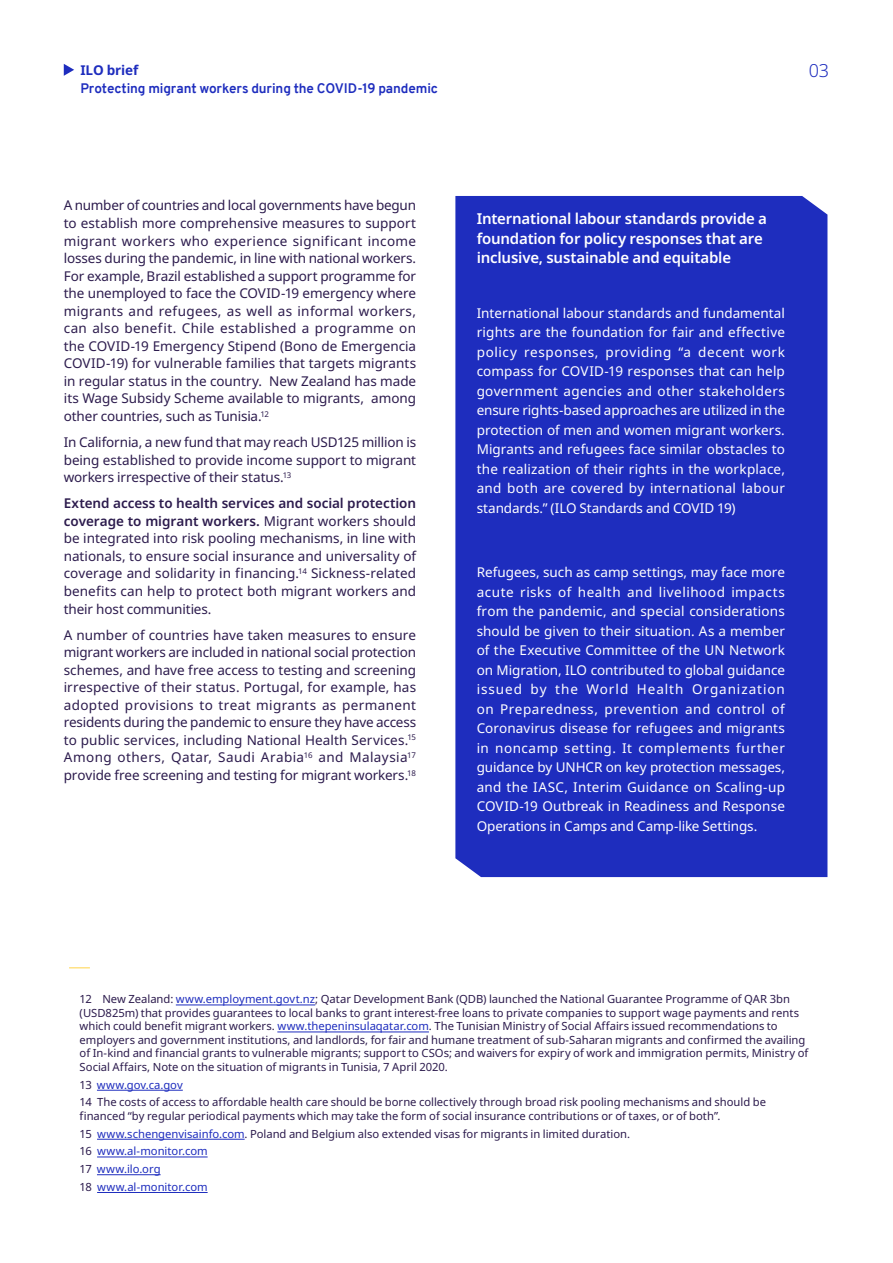
<style>
.page{position:relative;width:893px;height:1263px;background:#fff}
.page>*{position:absolute;margin:0;border:0;box-sizing:border-box;transform-origin:0 0}
.t1{font:300 18px "Noto Sans";color:#1e2dbe}
.Briefing_A4_-_Crossh{font:600 15px/19.5px "Noto Sans";letter-spacing:-.015em;color:#fff}
.Briefing_A4_-_Body{font:13.5px/17.5px "Noto Sans";letter-spacing:-.005em;color:#2c1b4d;text-align:justify}
.Briefing_A4_-_Body-2{font:13.5px/19.5px "Noto Sans";letter-spacing:-.005em;color:#fff;text-align:justify}
.Briefing_A4_-_Subhea{font:700 13.5px/18px "Overpass";letter-spacing:-.01em;color:#1e2dbe}
.Briefing_A4-caption{font:11.25px/13.5px "Noto Sans";color:#2c1b4d}
.Briefing_A4-caption-2{font:11.25px "Noto Sans";color:#1e2dbe}
.s1{font-family:"Noto Sans"}
.s2{font-weight:600}
.s3{color:#1e2dbe}
.s4{color:#2c1b4d}
</style>
<div class="page">
<svg style="left:64px;top:64px;width:10px;height:12px"></svg>
<hr style="left:176px;top:1005px;width:139px;height:1px;background:#1e2dbe">
<hr style="left:277px;top:1032px;width:152px;height:1px;background:#1e2dbe">
<hr style="left:97px;top:1090px;width:86px;height:1px;background:#1e2dbe">
<hr style="left:97px;top:1139px;width:148px;height:1px;background:#1e2dbe">
<hr style="left:97px;top:1157px;width:111px;height:1px;background:#1e2dbe">
<hr style="left:97px;top:1174px;width:64px;height:1px;background:#1e2dbe">
<hr style="left:97px;top:1192px;width:111px;height:1px;background:#1e2dbe">
<svg style="left:69px;top:967px;width:21px;height:1px"></svg>
<div style="left:455px;top:196px;width:372px;height:681px;background:#1e2dbe"></div>
<hr style="left:555px;top:514px;width:176px;height:1px;background:#1e2dbe">
<p class="Briefing_A4_-_Subhea" style="left:80px;top:61px;width:359px"><span class="s1">ILO brief<br></span>Protecting migrant workers during the COVID-19 pandemic</p>
<h1 class="t1" style="left:809px;top:57px;width:22px">03</h1>
<p class="Briefing_A4_-_Body" style="left:64px;top:197px;width:354px">A number of countries and local governments have begun to establish more comprehensive measures to support migrant workers who experience significant income losses during the pandemic, in line with national workers.<br>For example, Brazil established a support programme for the unemployed to face the COVID-19 emergency where migrants and refugees, as well as informal workers, can also benefit. Chile established a programme on the COVID-19 Emergency Stipend (Bono de Emergencia COVID-19) for vulnerable families that targets migrants in regular status in the country. New Zealand has made its Wage Subsidy Scheme available to migrants, among other countries, such as Tunisia.<sup>12</sup></p>
<p class="Briefing_A4_-_Body" style="left:64px;top:434px;width:354px">In California, a new fund that may reach USD125 million is being established to provide income support to migrant workers irrespective of their status.<sup>13</sup></p>
<p class="Briefing_A4_-_Body" style="left:64px;top:495px;width:354px"><span class="s2">Extend access to health services and social protection coverage to migrant workers.</span> Migrant workers should be integrated into risk pooling mechanisms, in line with nationals, to ensure social insurance and universality of coverage and solidarity in financing.<sup>14</sup> Sickness-related benefits can help to protect both migrant workers and their host communities.</p>
<p class="Briefing_A4_-_Body" style="left:64px;top:626px;width:354px">A number of countries have taken measures to ensure migrant workers are included in national social protection schemes, and have free access to testing and screening irrespective of their status. Portugal, for example, has adopted provisions to treat migrants as permanent residents during the pandemic to ensure they have access to public services, including National Health Services.<sup>15<br></sup>Among others, Qatar, Saudi Arabia<sup>16</sup> and Malaysia<sup>17 </sup>provide free screening and testing for migrant workers.<sup>18</sup></p>
<p class="Briefing_A4_-_Crossh" style="left:477px;top:210px;width:292px">International labour standards provide a foundation for policy responses that are inclusive, sustainable and equitable</p>
<p class="Briefing_A4_-_Body-2" style="left:477px;top:303px;width:310px">International labour standards and fundamental rights are the foundation for fair and effective policy responses, providing “a decent work compass for COVID-19 responses that can help government agencies and other stakeholders ensure rights-based approaches are utilized in the protection of men and women migrant workers.<br>Migrants and refugees face similar obstacles to the realization of their rights in the workplace, and both are covered by international labour standards.” (ILO Standards and COVID 19)</p>
<p class="Briefing_A4_-_Body-2" style="left:477px;top:563px;width:310px">Refugees, such as camp settings, may face more acute risks of health and livelihood impacts from the pandemic, and special considerations should be given to their situation. As a member of the Executive Committee of the UN Network on Migration, ILO contributed to global guidance issued by the World Health Organization on Preparedness, prevention and control of Coronavirus disease for refugees and migrants in noncamp setting. It complements further guidance by UNHCR on key protection messages, and the IASC, Interim Guidance on Scaling-up COVID-19 Outbreak in Readiness and Response Operations in Camps and Camp-like Settings.</p>
<p class="Briefing_A4-caption" style="left:80px;top:993px;width:730px">12 New Zealand: <span class="s3">www.employment.govt.nz</span>; Qatar Development Bank (QDB) launched the National Guarantee Programme of QAR 3bn (USD825m) that provides guarantees to local banks to grant interest-free loans to private companies to support wage payments and rents which could benefit migrant workers. <span class="s3">www.thepeninsulaqatar.com</span>. The Tunisian Ministry of Social Affairs issued recommendations to employers and government institutions, and landlords, for fair and humane treatment of sub-Saharan migrants and confirmed the availing of In-kind and financial grants to vulnerable migrants; support to CSOs; and waivers for expiry of work and immigration permits, Ministry of Social Affairs, Note on the situation of migrants in Tunisia, 7 April 2020.</p>
<p class="Briefing_A4-caption-2" style="left:80px;top:1077px;width:105px"><span class="s4">13</span> www.gov.ca.gov</p>
<p class="Briefing_A4-caption" style="left:80px;top:1096px;width:688px">14 The costs of access to affordable health care should be borne collectively through broad risk pooling mechanisms and should be financed “by regular periodical payments which may take the form of social insurance contributions or of taxes, or of both”.</p>
<p class="Briefing_A4-caption" style="left:80px;top:1127px;width:552px">15 <span class="s3">www.schengenvisainfo.com</span>. Poland and Belgium also extended visas for migrants in limited duration.</p>
<p class="Briefing_A4-caption-2" style="left:80px;top:1143px;width:130px"><span class="s4">16</span> www.al-monitor.com</p>
<p class="Briefing_A4-caption-2" style="left:80px;top:1161px;width:82px"><span class="s4">17</span> www.ilo.org</p>
<p class="Briefing_A4-caption-2" style="left:80px;top:1179px;width:130px"><span class="s4">18</span> www.al-monitor.com</p>
</div>
